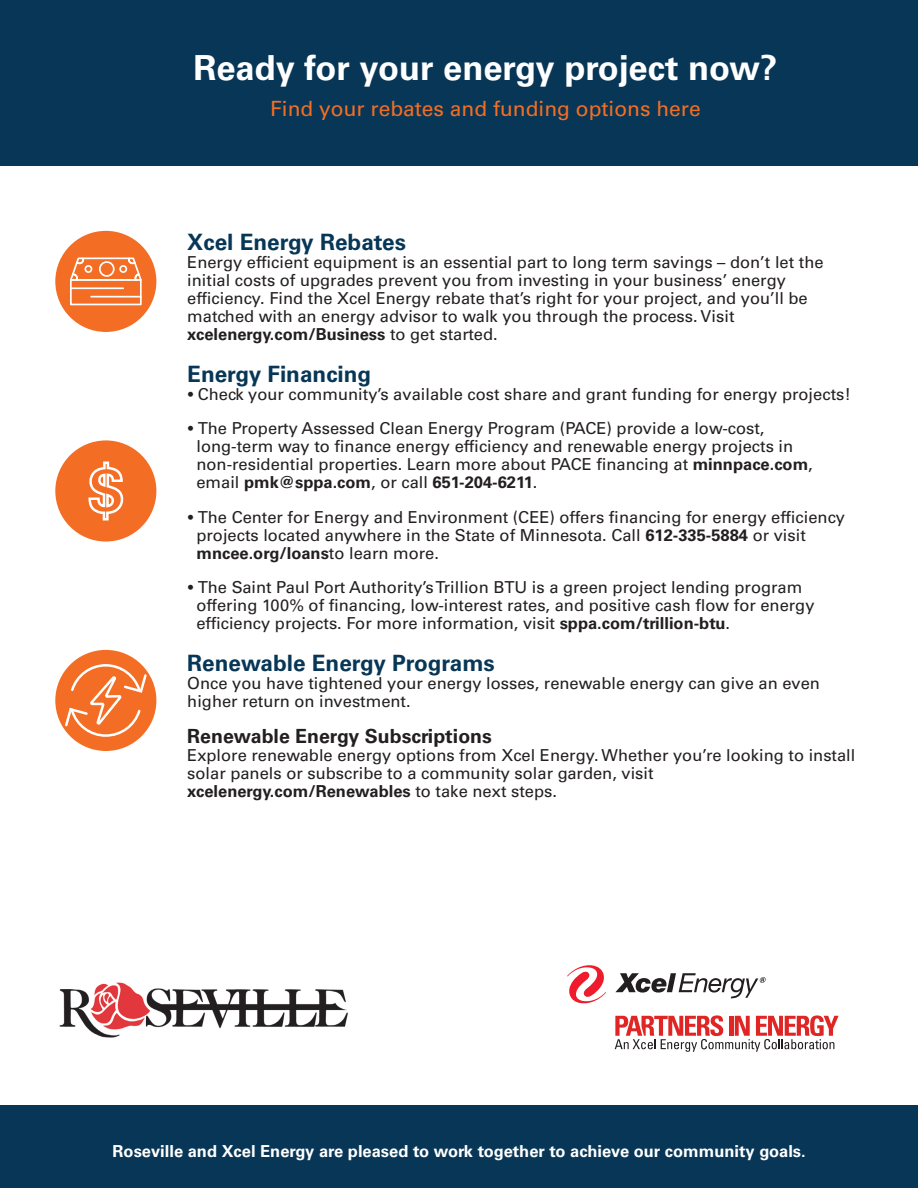
<style>
.page{position:relative;width:918px;height:1188px;background:#fff}
.page>*{position:absolute;margin:0;border:0;box-sizing:border-box;transform-origin:0 0}
.t1{font:700 34.5px "Univers LT Std";color:#fff}
.t2{font:700 22.5px "Univers LT Std";color:#073656}
.t3{font:21px "Univers LT Std";color:#f36e24}
.t4{font:700 19.5px "Univers LT Std";color:#231f20}
.t5{font:16.5px/18px "Univers LT Std";color:#231f20}
.t6{font:700 16.5px "Univers LT Std";color:#fff}
.s1{font-weight:700}
.s2{font-family:"Uni Sans"}
</style>
<div class="page">
<div style="left:0;top:0;width:918px;height:166px;background:#073656"></div>
<div style="left:0;top:1106px;width:918px;height:82px;background:#073656"></div>
<div style="left:55px;top:440px;width:101px;height:102px;background:#f36e24;border-radius:50%"></div>
<svg style="left:88px;top:461px;width:36px;height:60px"></svg>
<div style="left:55px;top:231px;width:101px;height:101px;background:#f36e24;border-radius:50%"></div>
<div style="left:70px;top:279px;width:72px;height:26px;border:2px solid #fff"></div>
<svg style="left:70px;top:257px;width:72px;height:25px"></svg>
<hr style="left:71px;top:287px;width:52px;height:2px;background:#fff">
<hr style="left:91px;top:296px;width:50px;height:2px;background:#fff">
<svg style="left:567px;top:965px;width:39px;height:39px"></svg>
<svg style="left:615px;top:973px;width:151px;height:25px"></svg>
<svg style="left:615px;top:1015px;width:224px;height:37px"></svg>
<div style="left:55px;top:650px;width:101px;height:101px;background:#f36e24;border-radius:50%"></div>
<svg style="left:63px;top:663px;width:86px;height:75px"></svg>
<img style="left:59px;top:982px;width:289px;height:56px">
<h1 class="t1" style="left:193px;top:48px;width:586px">Ready for your energy project now?</h1>
<p class="t3" style="left:270px;top:96px;width:432px">Find your rebates and funding options here</p>
<h2 class="t2" style="left:187px;top:229px;width:220px">Xcel Energy Rebates</h2>
<p class="t5" style="left:187px;top:253px;width:638px">Energy efficient equipment is an essential part to long term savings – don’t let the initial costs of upgrades prevent you from investing in your business’ energy efficiency. Find the Xcel Energy rebate that’s right for your project, and you’ll be matched with an energy advisor to walk you through the process. Visit <span class="s1">xcelenergy.com/Business</span> to get started.</p>
<h2 class="t2" style="left:187px;top:361px;width:186px">Energy Financing</h2>
<p class="t5" style="left:187px;top:385px;width:665px"><span class="s2">•</span> Check your community’s available cost share and grant funding for energy projects!</p>
<p class="t5" style="left:196px;top:420px;width:618px;text-indent:-9px"><span class="s2">•</span> The Property Assessed Clean Energy Program (PACE) provide a low-cost, long-term way to finance energy efficiency and renewable energy projects in non-residential properties. Learn more about PACE financing at <span class="s1">minnpace.com</span>, email <span class="s1">pmk@sppa.com</span>, or call <span class="s1">651-204-6211</span>.</p>
<p class="t5" style="left:196px;top:508px;width:650px;text-indent:-9px"><span class="s2">•</span> The Center for Energy and Environment (CEE) offers financing for energy efficiency projects located anywhere in the State of Minnesota. Call <span class="s1">612-335-5884</span> or visit <span class="s1">mncee.org/loans</span>to learn more.</p>
<p class="t5" style="left:196px;top:579px;width:620px;text-indent:-9px"><span class="s2">•</span> The Saint Paul Port Authority’s Trillion BTU is a green project lending program offering 100% of financing, low-interest rates, and positive cash flow for energy efficiency projects. For more information, visit <span class="s1">sppa.com/trillion-btu</span>.</p>
<h2 class="t2" style="left:187px;top:650px;width:309px">Renewable Energy Programs</h2>
<p class="t5" style="left:187px;top:675px;width:634px">Once you have tightened your energy losses, renewable energy can give an even higher return on investment.</p>
<p class="t4" style="left:187px;top:725px;width:306px">Renewable Energy Subscriptions</p>
<p class="t5" style="left:187px;top:747px;width:670px">Explore renewable energy options from Xcel Energy. Whether you’re looking to install solar panels or subscribe to a community solar garden, visit <span class="s1">xcelenergy.com/Renewables</span> to take next steps.</p>
<p class="t6" style="left:113px;top:1141px;width:695px">Roseville and Xcel Energy are pleased to work together to achieve our community goals.</p>
</div>
